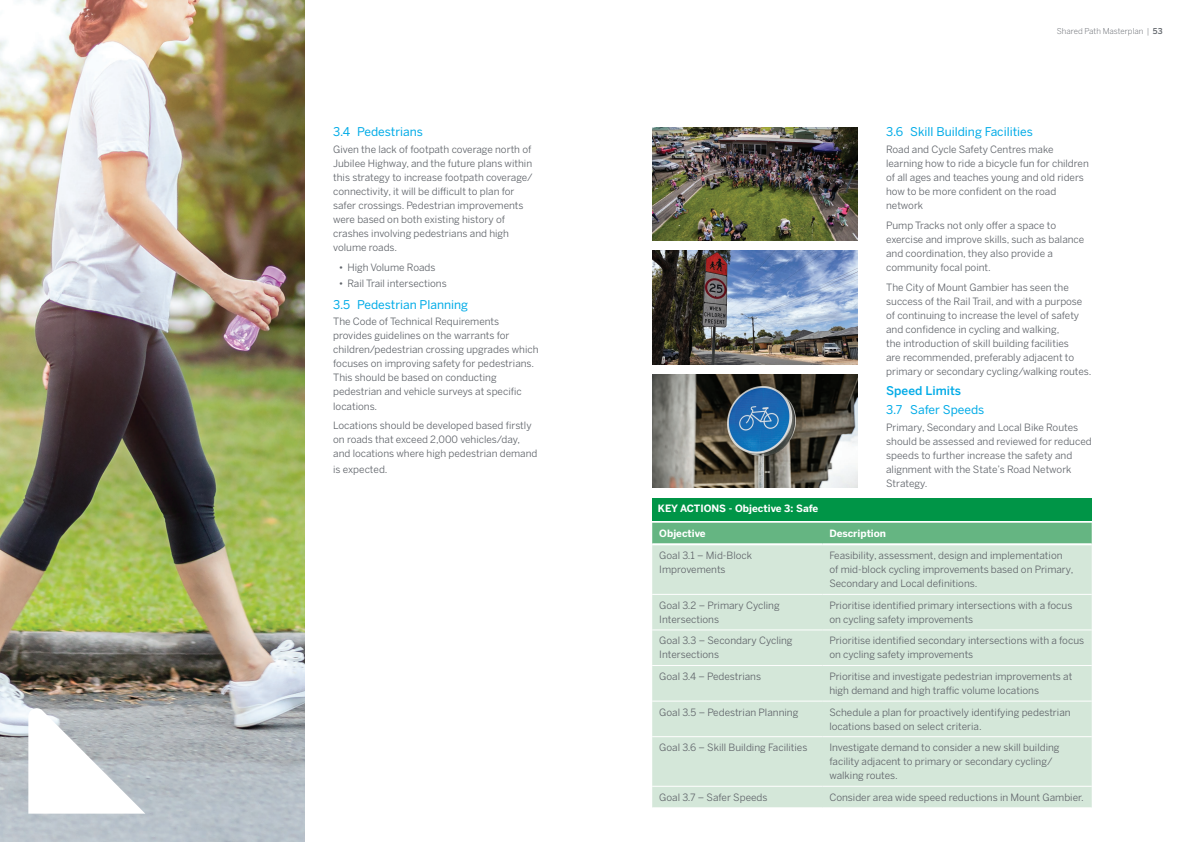
<style>
.page{position:relative;width:1191px;height:842px;background:#fff}
.page>*{position:absolute;margin:0;border:0;box-sizing:border-box;transform-origin:0 0}
.t1{font:12px "Benton Sans";color:#00abe7}
.t2{font:500 12px "Benton Sans";color:#00abe7}
.t3{font:10px/14px "Benton Sans";color:#5f6369}
.t4{font:700 10px "Benton Sans";color:#fff}
.t5{font:300 8px "Benton Sans";color:#5f6369}
.s1{font-weight:500}
</style>
<div class="page">
<img style="left:0;top:0;width:305px;height:842px">
<svg style="left:28px;top:705px;width:117px;height:109px"></svg>
<div style="left:652px;top:498px;width:439px;height:22px;background:#009547"></div>
<img style="left:652px;top:374px;width:205px;height:114px">
<img style="left:652px;top:128px;width:205px;height:113px">
<img style="left:652px;top:251px;width:205px;height:113px">
<div style="left:652px;top:523px;width:439px;height:20px;background:#65b582"></div>
<div style="left:652px;top:545px;width:439px;height:262px;background:#d4e7d9"></div>
<hr style="left:652px;top:594px;width:170px;height:1px;background:#fff">
<hr style="left:822px;top:594px;width:269px;height:1px;background:#fff">
<hr style="left:652px;top:629px;width:170px;height:1px;background:#fff">
<hr style="left:822px;top:629px;width:269px;height:1px;background:#fff">
<hr style="left:652px;top:665px;width:170px;height:1px;background:#fff">
<hr style="left:822px;top:665px;width:269px;height:1px;background:#fff">
<hr style="left:652px;top:701px;width:170px;height:1px;background:#fff">
<hr style="left:822px;top:701px;width:269px;height:1px;background:#fff">
<hr style="left:652px;top:736px;width:170px;height:1px;background:#fff">
<hr style="left:822px;top:736px;width:269px;height:1px;background:#fff">
<hr style="left:652px;top:786px;width:170px;height:1px;background:#fff">
<hr style="left:822px;top:786px;width:269px;height:1px;background:#fff">
<p class="t1" style="left:333px;top:125px;width:91px">3.4 Pedestrians</p>
<p class="t3" style="left:333px;top:143px;width:201px">Given the lack of footpath coverage north of Jubilee Highway, and the future plans within this strategy to increase footpath coverage/ connectivity, it will be difficult to plan for safer crossings. Pedestrian improvements were based on both existing history of crashes involving pedestrians and high volume roads.</p>
<p class="t3" style="left:339px;top:260px;width:98px">• High Volume Roads</p>
<p class="t3" style="left:339px;top:276px;width:109px">• Rail Trail intersections</p>
<p class="t1" style="left:333px;top:297px;width:136px">3.5 Pedestrian Planning</p>
<p class="t3" style="left:333px;top:315px;width:207px">The Code of Technical Requirements provides guidelines on the warrants for children/pedestrian crossing upgrades which focuses on improving safety for pedestrians.<br>This should be based on conducting pedestrian and vehicle surveys at specific locations.</p>
<p class="t3" style="left:333px;top:418px;width:206px">Locations should be developed based firstly on roads that exceed 2,000 vehicles/day, and locations where high pedestrian demand</p>
<p class="t3" style="left:333px;top:462px;width:56px">is expected.</p>
<p class="t5" style="left:1056px;top:27px;width:107px">Shared Path Masterplan | <span class="s1">53</span></p>
<p class="t1" style="left:886px;top:125px;width:148px">3.6 Skill Building Facilities</p>
<p class="t3" style="left:886px;top:143px;width:204px">Road and Cycle Safety Centres make learning how to ride a bicycle fun for children of all ages and teaches young and old riders how to be more confident on the road network</p>
<p class="t3" style="left:886px;top:218px;width:200px">Pump Tracks not only offer a space to exercise and improve skills, such as balance and coordination, they also provide a community focal point.</p>
<p class="t3" style="left:886px;top:280px;width:207px">The City of Mount Gambier has seen the success of the Rail Trail, and with a purpose of continuing to increase the level of safety and confidence in cycling and walking,<br>the introduction of skill building facilities<br>are recommended, preferably adjacent to primary or secondary cycling/walking routes.</p>
<p class="t2" style="left:886px;top:384px;width:76px">Speed Limits</p>
<p class="t1" style="left:886px;top:403px;width:100px">3.7 Safer Speeds</p>
<p class="t3" style="left:886px;top:420px;width:207px">Primary, Secondary and Local Bike Routes should be assessed and reviewed for reduced speeds to further increase the safety and alignment with the State’s Road Network Strategy.</p>
<p class="t4" style="left:658px;top:503px;width:162px">KEY ACTIONS - Objective 3: Safe</p>
<p class="t4" style="left:659px;top:528px;width:48px">Objective</p>
<p class="t4" style="left:829px;top:528px;width:58px">Description</p>
<p class="t3" style="left:659px;top:548px;width:94px">Goal 3.1 – Mid-Block<br>Improvements</p>
<p class="t3" style="left:829px;top:548px;width:245px">Feasibility, assessment, design and implementation of mid-block cycling improvements based on Primary,<br>Secondary and Local definitions.</p>
<p class="t3" style="left:659px;top:598px;width:122px">Goal 3.2 – Primary Cycling<br>Intersections</p>
<p class="t3" style="left:829px;top:598px;width:244px">Prioritise identified primary intersections with a focus on cycling safety improvements</p>
<p class="t3" style="left:659px;top:634px;width:135px">Goal 3.3 – Secondary Cycling<br>Intersections</p>
<p class="t3" style="left:829px;top:634px;width:256px">Prioritise identified secondary intersections with a focus on cycling safety improvements</p>
<p class="t3" style="left:659px;top:669px;width:103px">Goal 3.4 – Pedestrians</p>
<p class="t3" style="left:829px;top:669px;width:244px">Prioritise and investigate pedestrian improvements at high demand and high traffic volume locations</p>
<p class="t3" style="left:659px;top:705px;width:140px">Goal 3.5 – Pedestrian Planning</p>
<p class="t3" style="left:829px;top:705px;width:243px">Schedule a plan for proactively identifying pedestrian locations based on select criteria.</p>
<p class="t3" style="left:659px;top:740px;width:150px">Goal 3.6 – Skill Building Facilities</p>
<p class="t3" style="left:829px;top:740px;width:232px">Investigate demand to consider a new skill building facility adjacent to primary or secondary cycling/ walking routes.</p>
<p class="t3" style="left:659px;top:790px;width:110px">Goal 3.7 – Safer Speeds</p>
<p class="t3" style="left:829px;top:790px;width:256px">Consider area wide speed reductions in Mount Gambier.</p>
</div>
